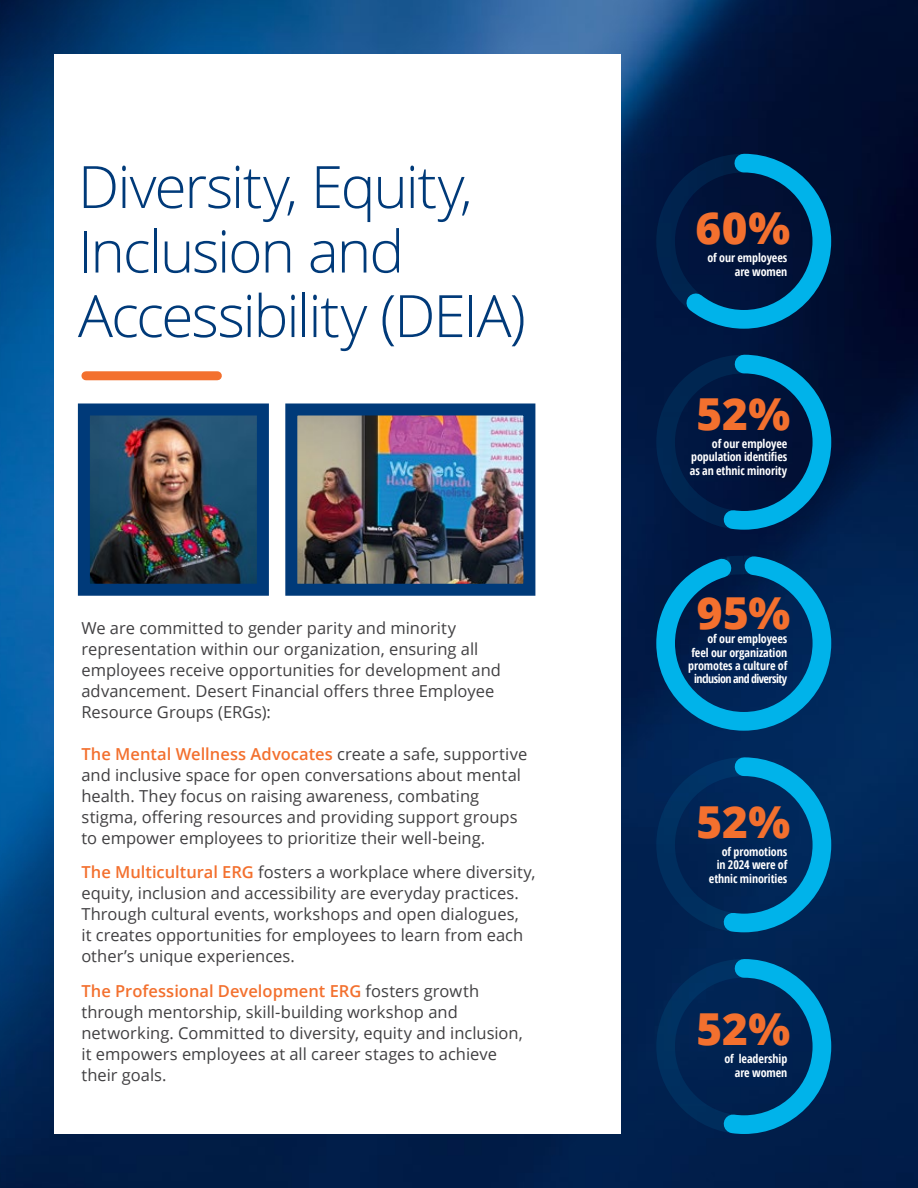
<style>
.page{position:relative;width:918px;height:1188px;background:#fff}
.page>*{position:absolute;margin:0;border:0;box-sizing:border-box;transform-origin:0 0}
.t1{font:300 58.5px/64.5px "Open Sans";letter-spacing:-.035em;color:#003a79}
.t2{font:800 44.1px "Open Sans";color:#f3702e}
.t3{font:16.5px/21px "Open Sans";color:#414042}
.t4{font:700 condensed 12px/13.5px "Open Sans";letter-spacing:-.005em;color:#fff;text-align:right}
.s1{font-weight:600;color:#f3702e}
</style>
<div class="page">
<img style="left:1px;top:0;width:917px;height:1188px">
<hr style="left:0;top:0;width:1px;height:1188px;background:#003a79">
<div style="left:54px;top:54px;width:567px;height:1080px;background:#fff"></div>
<div style="left:86px;top:371px;width:131px;height:9px;background:#f3702e"></div>
<img style="left:91px;top:416px;width:165px;height:167px">
<div style="left:78px;top:403px;width:191px;height:193px;border:12px solid #003a79"></div>
<img style="left:298px;top:416px;width:224px;height:167px">
<div style="left:285px;top:403px;width:250px;height:193px;border:12px solid #003a79"></div>
<svg style="left:655px;top:144px;width:186px;height:194px;background:#002d56"></svg>
<svg style="left:647px;top:545px;width:194px;height:195px;background:#004274"></svg>
<svg style="left:655px;top:345px;width:186px;height:194px;background:#002c57"></svg>
<svg style="left:655px;top:748px;width:186px;height:194px;background:#003a6c"></svg>
<svg style="left:655px;top:950px;width:186px;height:193px;background:#003767"></svg>
<h1 class="t1" style="left:78px;top:153px;width:449px">Diversity, Equity,<br>Inclusion and<br>Accessibility (DEIA)</h1>
<p class="t3" style="left:81px;top:617px;width:421px">We are committed to gender parity and minority representation within our organization, ensuring all employees receive opportunities for development and advancement. Desert Financial offers three Employee Resource Groups (ERGs):</p>
<p class="t3" style="left:81px;top:743px;width:447px"><span class="s1">The Mental Wellness Advocates</span> create a safe, supportive and inclusive space for open conversations about mental health. They focus on raising awareness, combating stigma, offering resources and providing support groups to empower employees to prioritize their well-being.</p>
<p class="t3" style="left:81px;top:861px;width:456px"><span class="s1">The Multicultural ERG</span> fosters a workplace where diversity, equity, inclusion and accessibility are everyday practices.<br>Through cultural events, workshops and open dialogues,<br>it creates opportunities for employees to learn from each other’s unique experiences.</p>
<p class="t3" style="left:81px;top:980px;width:443px"><span class="s1">The Professional Development ERG</span> fosters growth through mentorship, skill-building workshop and networking. Committed to diversity, equity and inclusion, it empowers employees at all career stages to achieve their goals.</p>
<h2 class="t2" style="left:696px;top:195px;width:96px">60%</h2>
<p class="t4" style="left:707px;top:251px;width:81px">of our employees are women</p>
<h2 class="t2" style="left:696px;top:381px;width:95px">52%</h2>
<p class="t4" style="left:690px;top:437px;width:99px;text-align:justify;text-indent:22px">of our employee population identifies as an ethnic minority</p>
<h2 class="t2" style="left:697px;top:579px;width:95px">95%</h2>
<p class="t4" style="left:688px;top:632px;width:101px">of our employees feel our organization promotes a culture of inclusion and diversity</p>
<h2 class="t2" style="left:696px;top:789px;width:95px">52%</h2>
<p class="t4" style="left:709px;top:845px;width:80px">of promotions<br>in 2024 were of ethnic minorities</p>
<h2 class="t2" style="left:696px;top:996px;width:95px">52%</h2>
<p class="t4" style="left:724px;top:1052px;width:64px">of leadership are women</p>
</div>
